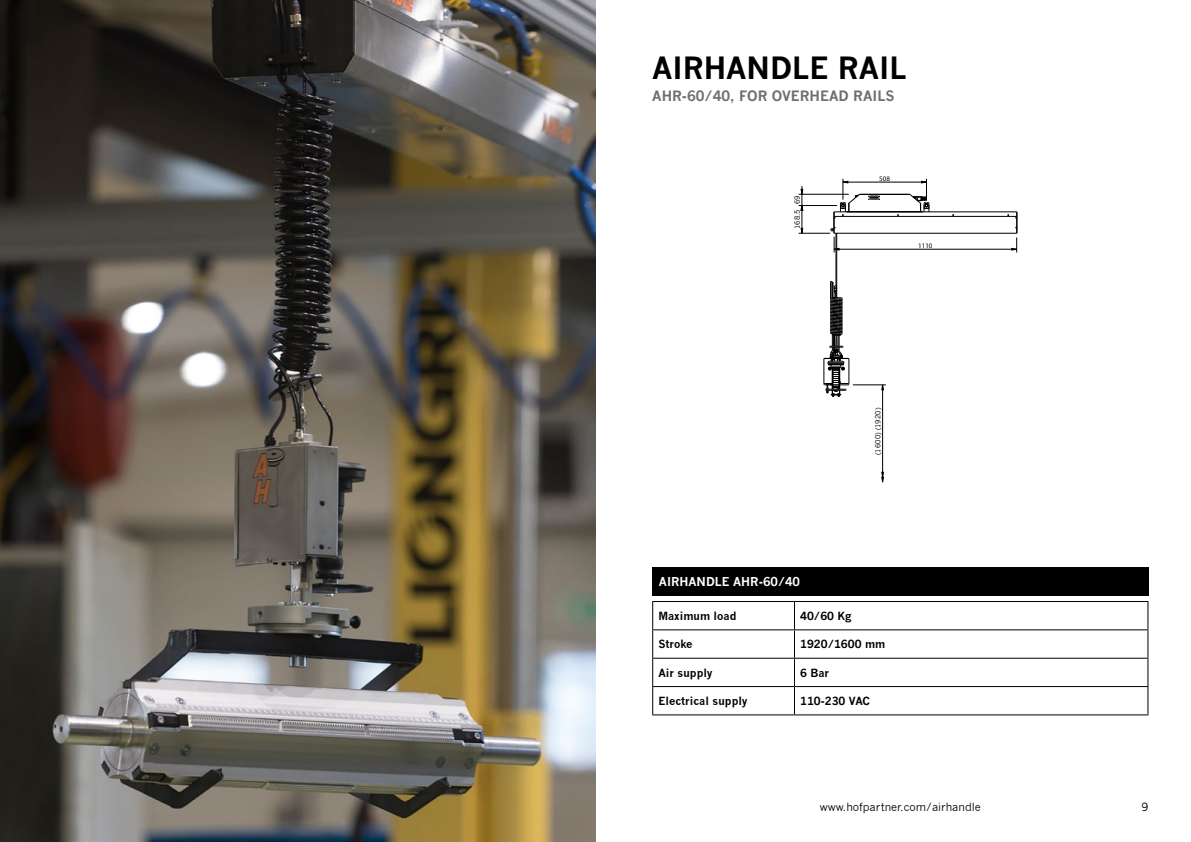
<style>
.page{position:relative;width:1191px;height:842px;background:#fff}
.page>*{position:absolute;margin:0;border:0;box-sizing:border-box;transform-origin:0 0}
.t1{font:700 30px "News Gothic";color:#000}
.t2{font:700 14px "News Gothic";color:#706f6f}
.t3{font:700 12px "News Gothic";color:#fff}
.t4{font:700 11px "News Gothic";color:#000}
.t5{font:11px "News Gothic";color:#000}
.t6{font:7px "News Gothic";color:#000}
.t7{font:7px "Myriad Pro";color:#000}
</style>
<div class="page">
<div style="left:652px;top:567px;width:496px;height:28px;background:#000"></div>
<hr style="left:652px;top:601px;width:142px;height:1px;background:#000">
<hr style="left:794px;top:601px;width:354px;height:1px;background:#000">
<hr style="left:652px;top:629px;width:142px;height:1px;background:#000">
<hr style="left:794px;top:629px;width:354px;height:1px;background:#000">
<hr style="left:652px;top:658px;width:142px;height:1px;background:#000">
<hr style="left:794px;top:658px;width:354px;height:1px;background:#000">
<hr style="left:652px;top:686px;width:142px;height:1px;background:#000">
<svg style="left:652px;top:602px;width:1px;height:112px"></svg>
<hr style="left:794px;top:686px;width:354px;height:1px;background:#000">
<svg style="left:794px;top:602px;width:1px;height:112px"></svg>
<svg style="left:1147px;top:602px;width:1px;height:112px"></svg>
<hr style="left:652px;top:714px;width:142px;height:1px;background:#000">
<hr style="left:794px;top:714px;width:354px;height:1px;background:#000">
<img style="left:0;top:0;width:595px;height:842px">
<svg style="left:881px;top:472px;width:3px;height:11px"></svg>
<hr style="left:835px;top:233px;width:1px;height:53px;background:#000">
<hr style="left:836px;top:233px;width:1px;height:65px;background:#000">
<hr style="left:834px;top:233px;width:182px;height:1px;background:#000">
<hr style="left:834px;top:216px;width:182px;height:1px;background:#000">
<hr style="left:834px;top:212px;width:182px;height:1px;background:#000">
<hr style="left:849px;top:211px;width:71px;height:1px;background:#000">
<hr style="left:859px;top:194px;width:50px;height:1px;background:#000">
<svg style="left:823px;top:281px;width:26px;height:116px"></svg>
<hr style="left:801px;top:186px;width:1px;height:47px;background:#000">
<hr style="left:853px;top:385px;width:33px;height:1px;background:#000">
<svg style="left:830px;top:179px;width:51px;height:73px"></svg>
<hr style="left:882px;top:385px;width:1px;height:97px;background:#000">
<svg style="left:909px;top:179px;width:20px;height:34px"></svg>
<hr style="left:834px;top:249px;width:182px;height:1px;background:#000">
<hr style="left:798px;top:233px;width:32px;height:1px;background:#000">
<hr style="left:798px;top:205px;width:39px;height:1px;background:#000">
<svg style="left:1007px;top:212px;width:10px;height:40px"></svg>
<hr style="left:798px;top:194px;width:50px;height:1px;background:#000">
<hr style="left:843px;top:182px;width:83px;height:1px;background:#000">
<h1 class="t1" style="left:652px;top:50px;width:256px">AIRHANDLE RAIL</h1>
<p class="t2" style="left:652px;top:88px;width:244px">AHR-60/40, FOR OVERHEAD RAILS</p>
<p class="t6" style="left:793px;top:229px;width:35px;rotate:-90deg">168.5 69</p>
<p class="t7" style="left:879px;top:174px;width:12px">508</p>
<p class="t7" style="left:918px;top:241px;width:16px">1110</p>
<p class="t6" style="left:874px;top:455px;width:49px;rotate:-90deg">(1600) (1920)</p>
<p class="t3" style="left:659px;top:574px;width:143px">AIRHANDLE AHR-60/40</p>
<p class="t4" style="left:658px;top:609px;width:80px">Maximum load</p>
<p class="t4" style="left:800px;top:609px;width:53px">40/60 Kg</p>
<p class="t4" style="left:658px;top:637px;width:36px">Stroke</p>
<p class="t4" style="left:800px;top:637px;width:87px">1920/1600 mm</p>
<p class="t4" style="left:658px;top:666px;width:56px">Air supply</p>
<p class="t4" style="left:800px;top:666px;width:31px">6 Bar</p>
<p class="t4" style="left:658px;top:694px;width:91px">Electrical supply</p>
<p class="t4" style="left:800px;top:694px;width:71px">110-230 VAC</p>
<p class="t5" style="left:820px;top:800px;width:162px">www.hofpartner.com/airhandle</p>
<p class="t5" style="left:1141px;top:800px;width:8px">9</p>
</div>
